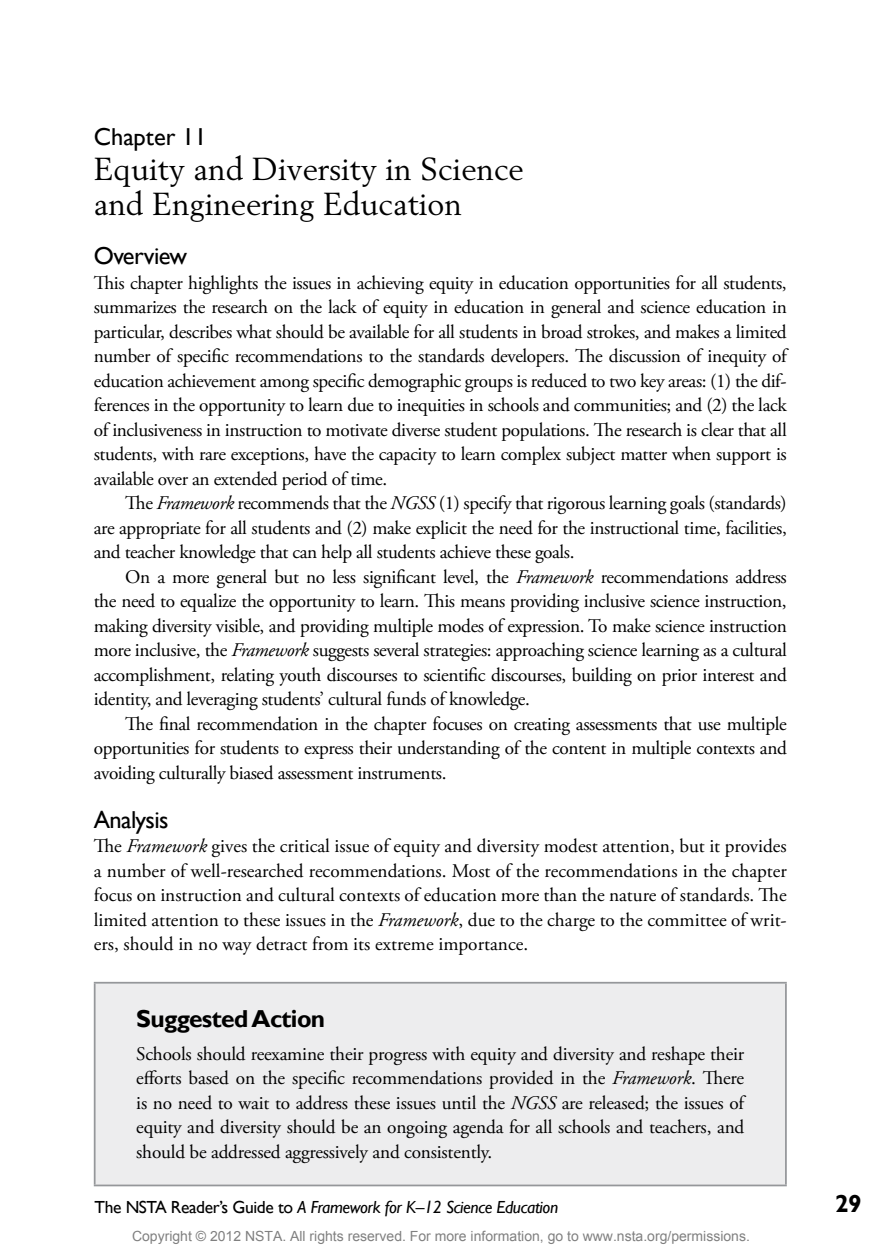
<style>
.page{position:relative;width:882px;height:1260px;background:#fff}
.page>*{position:absolute;margin:0;border:0;box-sizing:border-box;transform-origin:0 0}
.t1{font:31.5px/35px "Berling LT Std";color:#000}
.t2{font:24.5px "Gill Sans";letter-spacing:-.025em;color:#000}
.t3{font:700 24.5px "Gill Sans";letter-spacing:-.025em;color:#000}
.t4{font:19.25px/24.5px "Adobe Garamond Pro";letter-spacing:-.02em;color:#000;text-align:justify}
.t5{font:italic 17.5px "Gill Sans";letter-spacing:-.02em;color:#000}
.t6{font:14px "Arial";color:#808080}
.s1{font-style:italic}
.s2{font-style:normal}
</style>
<div class="page">
<div style="left:95px;top:983px;width:691px;height:202px;background:#ededee"></div>
<hr style="left:94px;top:982px;width:693px;height:2px;background:#95979a">
<hr style="left:94px;top:984px;width:2px;height:201px;background:#95979a">
<hr style="left:785px;top:984px;width:2px;height:201px;background:#95979a">
<hr style="left:94px;top:1185px;width:693px;height:1px;background:#95979a">
<p class="t2" style="left:94px;top:123px;width:114px">Chapter 11</p>
<h1 class="t1" style="left:94px;top:151px;width:432px">Equity and Diversity in Science and Engineering Education</h1>
<p class="t2" style="left:94px;top:242px;width:95px">Overview</p>
<p class="t4" style="left:94px;top:271px;width:695px">This chapter highlights the issues in achieving equity in education opportunities for all students, summarizes the research on the lack of equity in education in general and science education in particular, describes what should be available for all students in broad strokes, and makes a limited number of specific recommendations to the standards developers. The discussion of inequity of education achievement among specific demographic groups is reduced to two key areas: (1) the dif&shy;ferences in the opportunity to learn due to inequities in schools and communities; and (2) the lack of inclusiveness in instruction to motivate diverse student populations. The research is clear that all students, with rare exceptions, have the capacity to learn complex subject matter when support is available over an extended period of time.</p>
<p class="t4" style="left:94px;top:492px;width:695px;text-indent:31px">The <span class="s1">Framework</span> recommends that the <span class="s1">NGSS</span> (1) specify that rigorous learning goals (standards) are appropriate for all students and (2) make explicit the need for the instructional time, facilities, and teacher knowledge that can help all students achieve these goals.</p>
<p class="t4" style="left:94px;top:565px;width:695px;text-indent:31px">On a more general but no less significant level, the <span class="s1">Framework</span> recommendations address the need to equalize the opportunity to learn. This means providing inclusive science instruction, making diversity visible, and providing multiple modes of expression. To make science instruction more inclusive, the <span class="s1">Framework</span> suggests several strategies: approaching science learning as a cultural accomplishment, relating youth discourses to scientific discourses, building on prior interest and identity, and leveraging students’ cultural funds of knowledge.</p>
<p class="t4" style="left:94px;top:712px;width:695px;text-indent:31px">The final recommendation in the chapter focuses on creating assessments that use multiple opportunities for students to express their understanding of the content in multiple contexts and avoiding culturally biased assessment instruments.</p>
<p class="t2" style="left:94px;top:805px;width:76px">Analysis</p>
<p class="t4" style="left:94px;top:835px;width:695px">The <span class="s1">Framework</span> gives the critical issue of equity and diversity modest attention, but it provides a number of well-researched recommendations. Most of the recommendations in the chapter focus on instruction and cultural contexts of education more than the nature of standards. The limited attention to these issues in the <span class="s1">Framework</span>, due to the charge to the committee of writ&shy;ers, should in no way detract from its extreme importance.</p>
<p class="t3" style="left:136px;top:1004px;width:190px">Suggested Action</p>
<p class="t4" style="left:136px;top:1042px;width:610px">Schools should reexamine their progress with equity and diversity and reshape their efforts based on the specific recommendations provided in the <span class="s1">Framework</span>. There is no need to wait to address these issues until the <span class="s1">NGSS</span> are released; the issues of equity and diversity should be an ongoing agenda for all schools and teachers, and should be addressed aggressively and consistently.</p>
<p class="t5" style="left:94px;top:1197px;width:465px"><span class="s2">The NSTA Reader’s Guide to</span> A Framework for K–12 Science Education</p>
<p class="t3" style="left:835px;top:1189px;width:28px">29</p>
<p class="t6" style="left:132px;top:1227px;width:619px">Copyright © 2012 NSTA. All rights reserved. For more information, go to www.nsta.org/permissions.</p>
</div>
